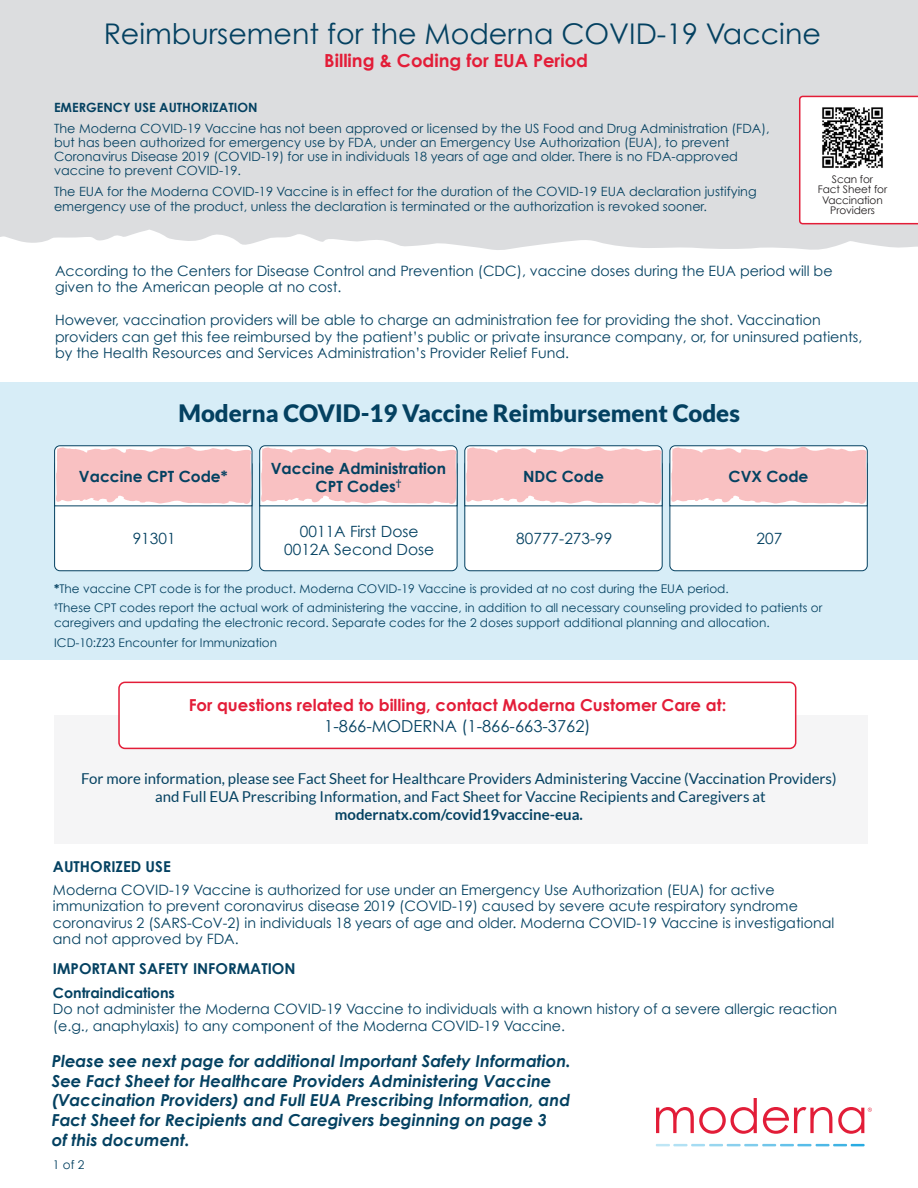
<style>
.page{position:relative;width:918px;height:1188px;background:#fff}
.page>*{position:absolute;margin:0;border:0;box-sizing:border-box;transform-origin:0 0}
.t1{font:28.5px "Century Gothic";color:#044161}
.t2{font:900 24px "Lato";color:#044161}
.t3{font:700 18px "Century Gothic";color:#e31d38}
.t4{font:italic 700 16.5px/19.8px "Century Gothic";color:#044161}
.t5{font:700 16.5px/21px "Century Gothic";color:#e31d38;text-align:center}
.t6{font:700 15.45px/18px "Century Gothic";color:#044161;text-align:center}
.t7{font:15.45px "Century Gothic";color:#044161}
.t8{font:15px/18px "Lato";color:#044161;text-align:center}
.t9{font:700 15px "Century Gothic";color:#044161}
.t10{font:14.25px/16.5px "Century Gothic";color:#044161}
.t11{font:700 14.25px "Century Gothic";color:#044161}
.t12{font:12.75px/14.2px "Century Gothic";color:#044161}
.t13{font:700 12.75px "Century Gothic";color:#044161}
.t14{font:12px/15px "Century Gothic";color:#044161}
.t15{font:10.5px/10.5px "Century Gothic";letter-spacing:-.01em;color:#231f20;text-align:center}
.s1{font-weight:700}
.s2{font-weight:400;color:#044161}
</style>
<div class="page">
<div style="left:0;top:382px;width:918px;height:278px;background:#d7edf7"></div>
<div style="left:54px;top:715px;width:814px;height:129px;background:#f5f5f6"></div>
<div style="left:0;top:0;width:918px;height:195px;background:#dcdddf"></div>
<svg style="left:656px;top:1144px;width:209px;height:2px"></svg>
<svg style="left:656px;top:1098px;width:101px;height:36px"></svg>
<svg style="left:763px;top:1107px;width:69px;height:27px"></svg>
<svg style="left:838px;top:1107px;width:34px;height:27px"></svg>
<svg style="left:0;top:95px;width:918px;height:155px"></svg>
<div style="left:119px;top:682px;width:677px;height:66px;background:#fff;border-radius:6px"></div>
<div style="left:118px;top:682px;width:678px;height:67px;border:2px solid #e31d38;border-radius:6px"></div>
<div style="left:465px;top:460px;width:197px;height:111px;background:#fff;border-radius:5px"></div>
<div style="left:464px;top:459px;width:199px;height:112px;border:1px solid #044161;border-radius:5px"></div>
<svg style="left:464px;top:445px;width:199px;height:62px;background:#efc4c6"></svg>
<div style="left:670px;top:460px;width:197px;height:111px;background:#fff;border-radius:5px"></div>
<div style="left:670px;top:459px;width:198px;height:112px;border:1px solid #044161;border-radius:5px"></div>
<svg style="left:669px;top:445px;width:199px;height:62px;background:#efc4c6"></svg>
<div style="left:55px;top:460px;width:197px;height:111px;background:#fff;border-radius:5px"></div>
<div style="left:54px;top:459px;width:198px;height:112px;border:1px solid #044161;border-radius:5px"></div>
<svg style="left:54px;top:445px;width:199px;height:62px;background:#efc3c6"></svg>
<div style="left:260px;top:460px;width:197px;height:111px;background:#fff;border-radius:5px"></div>
<div style="left:259px;top:459px;width:198px;height:112px;border:1px solid #044161;border-radius:5px"></div>
<svg style="left:259px;top:445px;width:199px;height:62px;background:#efc4c6"></svg>
<div style="left:799px;top:96px;width:119px;height:128px;background:#fff"></div>
<img style="left:820px;top:105px;width:65px;height:64px">
<p class="t1" style="left:104px;top:16px;width:719px">Reimbursement for the Moderna COVID-19 Vaccine</p>
<p class="t3" style="left:324px;top:47px;width:265px">Billing &amp; Coding for EUA Period</p>
<p class="t13" style="left:54px;top:97px;width:205px">EMERGENCY USE AUTHORIZATION</p>
<p class="t12" style="left:54px;top:121px;width:717px">The Moderna COVID-19 Vaccine has not been approved or licensed by the US Food and Drug Administration (FDA), but has been authorized for emergency use by FDA, under an Emergency Use Authorization (EUA), to prevent Coronavirus Disease 2019 (COVID-19) for use in individuals 18 years of age and older. There is no FDA-approved vaccine to prevent COVID-19.</p>
<p class="t12" style="left:54px;top:184px;width:704px">The EUA for the Moderna COVID-19 Vaccine is in effect for the duration of the COVID-19 EUA declaration justifying emergency use of the product, unless the declaration is terminated or the authorization is revoked sooner.</p>
<p class="t15" style="left:818px;top:173px;width:71px">Scan for<br>Fact Sheet for<br>Vaccination<br>Providers</p>
<p class="t10" style="left:55px;top:262px;width:779px">According to the Centers for Disease Control and Prevention (CDC), vaccine doses during the EUA period will be given to the American people at no cost.</p>
<p class="t10" style="left:55px;top:312px;width:809px">However, vaccination providers will be able to charge an administration fee for providing the shot. Vaccination providers can get this fee reimbursed by the patient’s public or private insurance company, or, for uninsured patients, by the Health Resources and Services Administration’s Provider Relief Fund.</p>
<p class="t2" style="left:179px;top:399px;width:563px">Moderna COVID-19 Vaccine Reimbursement Codes</p>
<p class="t6" style="left:79px;top:467px;width:150px">Vaccine CPT Code*</p>
<p class="t7" style="left:133px;top:529px;width:44px">91301</p>
<p class="t6" style="left:271px;top:458px;width:177px">Vaccine Administration<br>CPT Codes<sup>†</sup></p>
<p class="t7" style="left:300px;top:522px;width:120px">0011A First Dose</p>
<p class="t7" style="left:284px;top:540px;width:152px">0012A Second Dose</p>
<p class="t6" style="left:523px;top:467px;width:82px">NDC Code</p>
<p class="t7" style="left:516px;top:529px;width:98px">80777-273-99</p>
<p class="t6" style="left:729px;top:467px;width:81px">CVX Code</p>
<p class="t7" style="left:757px;top:529px;width:27px">207</p>
<p class="t14" style="left:54px;top:581px;width:676px"><span class="s1">*</span>The vaccine CPT code is for the product. Moderna COVID-19 Vaccine is provided at no cost during the EUA period.</p>
<p class="t14" style="left:54px;top:600px;width:770px"><sup>†</sup>These CPT codes report the actual work of administering the vaccine, in addition to all necessary counseling provided to patients or caregivers and updating the electronic record. Separate codes for the 2 doses support additional planning and allocation.</p>
<p class="t14" style="left:54px;top:635px;width:224px">ICD-10:Z23 Encounter for Immunization</p>
<p class="t5" style="left:189px;top:694px;width:539px">For questions related to billing, contact Moderna Customer Care at:<br><span class="s2">1-866-MODERNA (1-866-663-3762)</span></p>
<p class="t8" style="left:81px;top:769px;width:757px">For more information, please see Fact Sheet for Healthcare Providers Administering Vaccine (Vaccination Providers) and Full EUA Prescribing Information, and Fact Sheet for Vaccine Recipients and Caregivers at <span class="s1">modernatx.com/covid19vaccine-eua.</span></p>
<p class="t9" style="left:53px;top:855px;width:119px">AUTHORIZED USE</p>
<p class="t10" style="left:53px;top:881px;width:783px">Moderna COVID-19 Vaccine is authorized for use under an Emergency Use Authorization (EUA) for active immunization to prevent coronavirus disease 2019 (COVID-19) caused by severe acute respiratory syndrome coronavirus 2 (SARS-CoV-2) in individuals 18 years of age and older. Moderna COVID-19 Vaccine is investigational and not approved by FDA.</p>
<p class="t9" style="left:53px;top:958px;width:244px">IMPORTANT SAFETY INFORMATION</p>
<p class="t11" style="left:53px;top:982px;width:123px">Contraindications</p>
<p class="t10" style="left:53px;top:1000px;width:786px">Do not administer the Moderna COVID-19 Vaccine to individuals with a known history of a severe allergic reaction (e.g., anaphylaxis) to any component of the Moderna COVID-19 Vaccine.</p>
<p class="t4" style="left:52px;top:1050px;width:521px">Please see next page for additional Important Safety Information.</p>
<p class="t4" style="left:52px;top:1070px;width:520px">See Fact Sheet for Healthcare Providers Administering Vaccine (Vaccination Providers) and Full EUA Prescribing Information, and Fact Sheet for Recipients and Caregivers beginning on page 3<br>of this document.</p>
<p class="t14" style="left:53px;top:1157px;width:33px">1 of 2</p>
</div>
